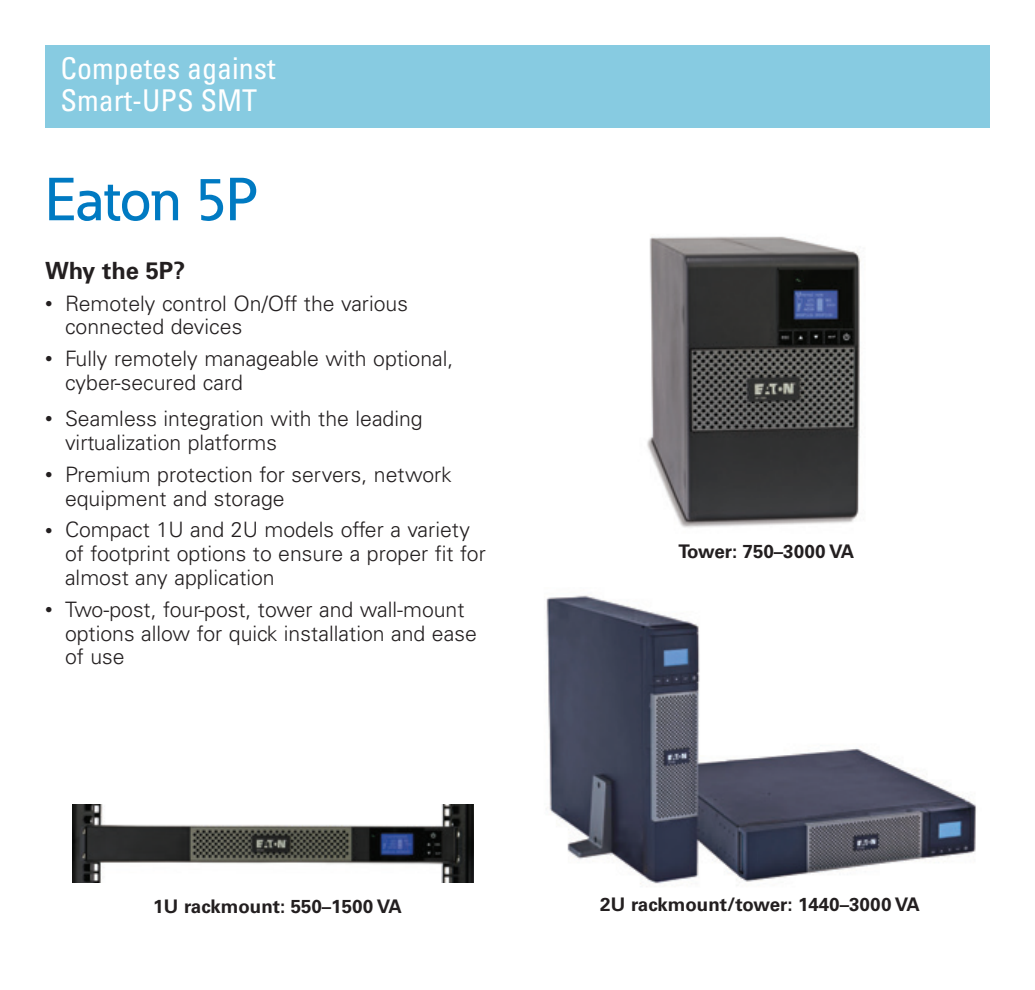
<style>
.page{position:relative;width:1035px;height:990px;background:#fff}
.page>*{position:absolute;margin:0;border:0;box-sizing:border-box;transform-origin:0 0}
.t1{font:500 60px "Eaton";letter-spacing:-.01em;color:#007ac2}
.t2{font:condensed 30px/32.5px "Univers LT Std";color:#fff}
._02_Body_Head__9_5_p{font:700 23.75px "Univers LT Std";color:#231f20}
._02_Bullet1__8_5_pt{font:300 21.25px/23.8px "Univers LT Std";color:#231f20}
._05_Caption_Head{font:700 18.75px "Univers LT Std";color:#231f20}
.s1{font-size:15px}
</style>
<div class="page">
<div style="left:45px;top:45px;width:945px;height:83px;background:#87cbe1"></div>
<img style="left:72px;top:804px;width:401px;height:78px">
<img style="left:647px;top:236px;width:214px;height:292px">
<img style="left:546px;top:595px;width:430px;height:289px">
<p class="t2" style="left:60px;top:51px;width:216px">Competes against<br>Smart-UPS SMT</p>
<p class="t1" style="left:45px;top:163px;width:215px">Eaton 5P</p>
<p class="_02_Body_Head__9_5_p" style="left:45px;top:257px;width:142px">Why the 5P?</p>
<p class="_02_Bullet1__8_5_pt" style="left:65px;top:291px;width:345px;text-indent:-20px"><span class="s1">•</span> Remotely control On/Off the various connected devices</p>
<p class="_02_Bullet1__8_5_pt" style="left:65px;top:347px;width:390px;text-indent:-20px"><span class="s1">•</span> Fully remotely manageable with optional, cyber-secured card</p>
<p class="_02_Bullet1__8_5_pt" style="left:65px;top:407px;width:359px;text-indent:-20px"><span class="s1">•</span> Seamless integration with the leading virtualization platforms</p>
<p class="_02_Bullet1__8_5_pt" style="left:65px;top:462px;width:388px;text-indent:-20px"><span class="s1">•</span> Premium protection for servers, network equipment and storage</p>
<p class="_02_Bullet1__8_5_pt" style="left:65px;top:518px;width:422px;text-indent:-20px"><span class="s1">•</span> Compact 1U and 2U models offer a variety of footprint options to ensure a proper fit for almost any application</p>
<p class="_02_Bullet1__8_5_pt" style="left:65px;top:597px;width:413px;text-indent:-20px"><span class="s1">•</span> Two-post, four-post, tower and wall-mount options allow for quick installation and ease of use</p>
<p class="_05_Caption_Head" style="left:678px;top:540px;width:177px">Tower: 750–3000 VA</p>
<p class="_05_Caption_Head" style="left:153px;top:895px;width:250px">1U rackmount: 550–1500 VA</p>
<p class="_05_Caption_Head" style="left:600px;top:893px;width:321px">2U rackmount/tower: 1440–3000 VA</p>
</div>
